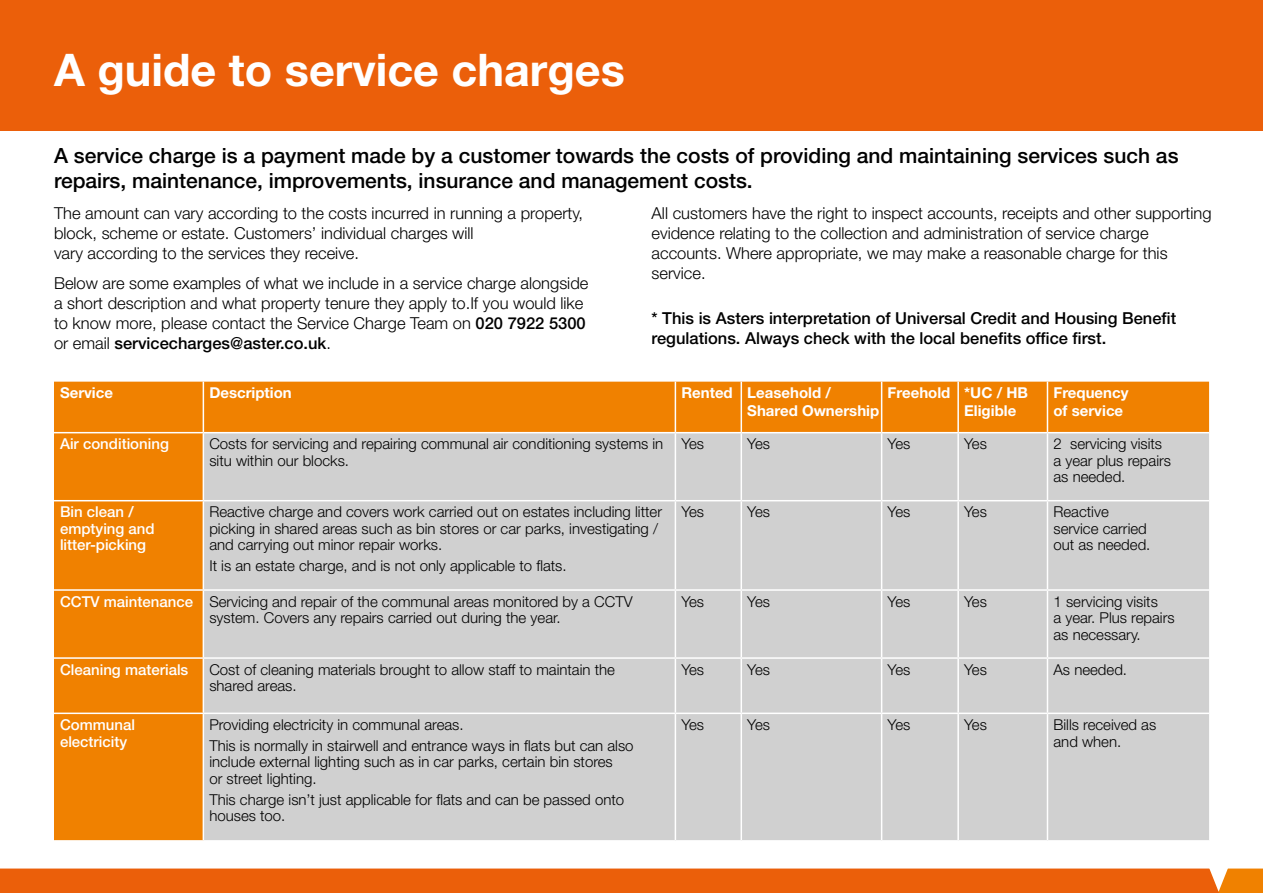
<style>
.page{position:relative;width:1263px;height:893px;background:#fff}
.page>*{position:absolute;margin:0;border:0;box-sizing:border-box;transform-origin:0 0}
.t1{font:700 45px "Helvetica Neue LT Std";color:#fff}
.t2{font:500 21px/25.2px "Helvetica Neue LT Std";color:#000}
.t3{font:300 16.5px/19.8px "Helvetica Neue LT Std";color:#000}
.t4{font:500 16.5px/19.8px "Helvetica Neue LT Std";color:#000}
.t5{font:300 15px/16.5px "Helvetica Neue LT Std";color:#000}
.t6{font:700 15px/18px "Helvetica Neue LT Std";color:#fff}
.t7{font:500 15px/16.5px "Helvetica Neue LT Std";color:#fff}
.s1{font-weight:500}
.s2{font-weight:500;color:#fff}
</style>
<div class="page">
<div style="left:0;top:0;width:1263px;height:131px;background:#eb5f0a"></div>
<div style="left:54px;top:382px;width:1155px;height:458px;background:#f08100"></div>
<div style="left:204px;top:433px;width:1005px;height:407px;background:#d0d0d0"></div>
<hr style="left:203px;top:382px;width:1px;height:50px;background:#fff">
<hr style="left:675px;top:382px;width:1px;height:50px;background:#fff">
<hr style="left:740px;top:382px;width:2px;height:50px;background:#fff">
<hr style="left:881px;top:382px;width:1px;height:50px;background:#fff">
<hr style="left:957px;top:382px;width:2px;height:50px;background:#fff">
<hr style="left:1047px;top:382px;width:1px;height:50px;background:#fff">
<hr style="left:54px;top:432px;width:149px;height:1px;background:#fff">
<hr style="left:203px;top:432px;width:472px;height:1px;background:#fff">
<hr style="left:203px;top:433px;width:1px;height:67px;background:#fff">
<hr style="left:675px;top:432px;width:66px;height:1px;background:#fff">
<hr style="left:675px;top:433px;width:1px;height:67px;background:#fff">
<hr style="left:741px;top:432px;width:141px;height:1px;background:#fff">
<hr style="left:740px;top:433px;width:2px;height:67px;background:#fff">
<hr style="left:882px;top:432px;width:76px;height:1px;background:#fff">
<hr style="left:881px;top:433px;width:1px;height:67px;background:#fff">
<hr style="left:958px;top:432px;width:89px;height:1px;background:#fff">
<hr style="left:957px;top:433px;width:2px;height:67px;background:#fff">
<hr style="left:1047px;top:432px;width:162px;height:1px;background:#fff">
<hr style="left:1047px;top:433px;width:1px;height:67px;background:#fff">
<hr style="left:54px;top:500px;width:149px;height:1px;background:#fff">
<hr style="left:203px;top:500px;width:472px;height:1px;background:#fff">
<hr style="left:203px;top:501px;width:1px;height:88px;background:#fff">
<hr style="left:675px;top:500px;width:66px;height:1px;background:#fff">
<hr style="left:675px;top:501px;width:1px;height:88px;background:#fff">
<hr style="left:741px;top:500px;width:141px;height:1px;background:#fff">
<hr style="left:740px;top:501px;width:2px;height:88px;background:#fff">
<hr style="left:882px;top:500px;width:76px;height:1px;background:#fff">
<hr style="left:881px;top:501px;width:1px;height:88px;background:#fff">
<hr style="left:958px;top:500px;width:89px;height:1px;background:#fff">
<hr style="left:957px;top:501px;width:2px;height:88px;background:#fff">
<hr style="left:1047px;top:500px;width:162px;height:1px;background:#fff">
<hr style="left:1047px;top:501px;width:1px;height:88px;background:#fff">
<hr style="left:54px;top:589px;width:149px;height:2px;background:#fff">
<hr style="left:203px;top:589px;width:472px;height:2px;background:#fff">
<hr style="left:203px;top:591px;width:1px;height:66px;background:#fff">
<hr style="left:675px;top:589px;width:66px;height:2px;background:#fff">
<hr style="left:675px;top:591px;width:1px;height:66px;background:#fff">
<hr style="left:741px;top:589px;width:141px;height:2px;background:#fff">
<hr style="left:740px;top:591px;width:2px;height:66px;background:#fff">
<hr style="left:882px;top:589px;width:76px;height:2px;background:#fff">
<hr style="left:881px;top:591px;width:1px;height:66px;background:#fff">
<hr style="left:958px;top:589px;width:89px;height:2px;background:#fff">
<hr style="left:957px;top:591px;width:2px;height:66px;background:#fff">
<hr style="left:1047px;top:589px;width:162px;height:2px;background:#fff">
<hr style="left:1047px;top:591px;width:1px;height:66px;background:#fff">
<hr style="left:54px;top:657px;width:149px;height:2px;background:#fff">
<hr style="left:203px;top:657px;width:472px;height:2px;background:#fff">
<hr style="left:203px;top:659px;width:1px;height:54px;background:#fff">
<hr style="left:675px;top:657px;width:66px;height:2px;background:#fff">
<hr style="left:675px;top:659px;width:1px;height:54px;background:#fff">
<hr style="left:741px;top:657px;width:141px;height:2px;background:#fff">
<hr style="left:740px;top:659px;width:2px;height:54px;background:#fff">
<hr style="left:882px;top:657px;width:76px;height:2px;background:#fff">
<hr style="left:881px;top:659px;width:1px;height:54px;background:#fff">
<hr style="left:958px;top:657px;width:89px;height:2px;background:#fff">
<hr style="left:957px;top:659px;width:2px;height:54px;background:#fff">
<hr style="left:1047px;top:657px;width:162px;height:2px;background:#fff">
<hr style="left:1047px;top:659px;width:1px;height:54px;background:#fff">
<hr style="left:54px;top:713px;width:149px;height:1px;background:#fff">
<hr style="left:203px;top:713px;width:472px;height:1px;background:#fff">
<hr style="left:203px;top:714px;width:1px;height:126px;background:#fff">
<hr style="left:675px;top:713px;width:66px;height:1px;background:#fff">
<hr style="left:675px;top:714px;width:1px;height:126px;background:#fff">
<hr style="left:741px;top:713px;width:141px;height:1px;background:#fff">
<hr style="left:740px;top:714px;width:2px;height:126px;background:#fff">
<hr style="left:882px;top:713px;width:76px;height:1px;background:#fff">
<hr style="left:881px;top:714px;width:1px;height:126px;background:#fff">
<hr style="left:958px;top:713px;width:89px;height:1px;background:#fff">
<hr style="left:957px;top:714px;width:2px;height:126px;background:#fff">
<hr style="left:1047px;top:713px;width:162px;height:1px;background:#fff">
<hr style="left:1047px;top:714px;width:1px;height:126px;background:#fff">
<div style="left:0;top:866px;width:1263px;height:27px;background:#eb5f0a"></div>
<svg style="left:1209px;top:868px;width:54px;height:25px"></svg>
<hr style="left:0;top:864px;width:1263px;height:4px;background:#fff">
<h1 class="t1" style="left:54px;top:42px;width:572px">A guide to service charges</h1>
<h2 class="t2" style="left:54px;top:142px;width:1126px">A service charge is a payment made by a customer towards the costs of providing and maintaining services such as repairs, maintenance, improvements, insurance and management costs.</h2>
<p class="t3" style="left:54px;top:203px;width:531px">The amount can vary according to the costs incurred in running a property, block, scheme or estate. Customers’ individual charges will<br>vary according to the services they receive.</p>
<p class="t3" style="left:54px;top:273px;width:536px">Below are some examples of what we include in a service charge alongside a short description and what property tenure they apply to.If you would like to know more, please contact the Service Charge Team on <span class="s1">020 7922 5300 </span>or email <span class="s1">servicecharges@aster.co.uk</span>.</p>
<p class="t3" style="left:652px;top:203px;width:561px">All customers have the right to inspect accounts, receipts and other supporting evidence relating to the collection and administration of service charge accounts. Where appropriate, we may make a reasonable charge for this service.</p>
<p class="t4" style="left:652px;top:308px;width:526px">* This is Asters interpretation of Universal Credit and Housing Benefit regulations. Always check with the local benefits office first.</p>
<p class="t6" style="left:60px;top:384px;width:55px">Service</p>
<p class="t6" style="left:209px;top:384px;width:84px">Description</p>
<p class="t6" style="left:747px;top:384px;width:133px;text-indent:-66px">Rented Leasehold /<br>Shared Ownership</p>
<p class="t6" style="left:964px;top:384px;width:65px;text-indent:-77px">Freehold *UC / HB<br>Eligible</p>
<p class="t6" style="left:1053px;top:384px;width:77px">Frequency of service</p>
<p class="t7" style="left:60px;top:436px;width:110px">Air conditioning</p>
<p class="t5" style="left:209px;top:435px;width:455px">Costs for servicing and repairing communal air conditioning systems in situ within our blocks.</p>
<p class="t5" style="left:681px;top:435px;width:24px">Yes</p>
<p class="t5" style="left:747px;top:435px;width:24px">Yes</p>
<p class="t5" style="left:888px;top:435px;width:24px">Yes</p>
<p class="t5" style="left:964px;top:435px;width:24px">Yes</p>
<p class="t5" style="left:1053px;top:435px;width:119px">2 servicing visits a year plus repairs as needed.</p>
<p class="t7" style="left:60px;top:504px;width:96px">Bin clean / emptying and litter-picking</p>
<p class="t5" style="left:209px;top:503px;width:454px">Reactive charge and covers work carried out on estates including litter picking in shared areas such as bin stores or car parks, investigating / and carrying out minor repair works.</p>
<p class="t5" style="left:209px;top:557px;width:359px">It is an estate charge, and is not only applicable to flats.</p>
<p class="t5" style="left:681px;top:503px;width:24px">Yes</p>
<p class="t5" style="left:747px;top:503px;width:24px">Yes</p>
<p class="t5" style="left:888px;top:503px;width:24px">Yes</p>
<p class="t5" style="left:964px;top:503px;width:24px">Yes</p>
<p class="t5" style="left:1053px;top:503px;width:98px">Reactive service carried out as needed.</p>
<p class="t5" style="left:209px;top:593px;width:425px;text-indent:-149px"><span class="s2">CCTV maintenance</span> Servicing and repair of the communal areas monitored by a CCTV system. Covers any repairs carried out during the year.</p>
<p class="t5" style="left:681px;top:593px;width:24px">Yes</p>
<p class="t5" style="left:747px;top:593px;width:24px">Yes</p>
<p class="t5" style="left:888px;top:593px;width:24px">Yes</p>
<p class="t5" style="left:964px;top:593px;width:24px">Yes</p>
<p class="t5" style="left:1053px;top:593px;width:123px">1 servicing visits<br>a year. Plus repairs as necessary.</p>
<p class="t7" style="left:60px;top:661px;width:130px">Cleaning materials</p>
<p class="t5" style="left:209px;top:661px;width:407px">Cost of cleaning materials brought to allow staff to maintain the shared areas.</p>
<p class="t5" style="left:681px;top:661px;width:24px">Yes</p>
<p class="t5" style="left:747px;top:661px;width:24px">Yes</p>
<p class="t5" style="left:888px;top:661px;width:24px">Yes</p>
<p class="t5" style="left:964px;top:661px;width:24px">Yes</p>
<p class="t5" style="left:1053px;top:661px;width:75px">As needed.</p>
<p class="t7" style="left:60px;top:716px;width:76px">Communal electricity</p>
<p class="t5" style="left:209px;top:714px;width:426px;line-height:20.7px">Providing electricity in communal areas.<br>This is normally in stairwell and entrance ways in flats but can also</p>
<p class="t5" style="left:209px;top:753px;width:405px">include external lighting such as in car parks, certain bin stores or street lighting.</p>
<p class="t5" style="left:209px;top:791px;width:416px">This charge isn’t just applicable for flats and can be passed onto houses too.</p>
<p class="t5" style="left:681px;top:716px;width:24px">Yes</p>
<p class="t5" style="left:747px;top:716px;width:24px">Yes</p>
<p class="t5" style="left:888px;top:716px;width:24px">Yes</p>
<p class="t5" style="left:964px;top:716px;width:24px">Yes</p>
<p class="t5" style="left:1053px;top:716px;width:104px">Bills received as and when.</p>
</div>
